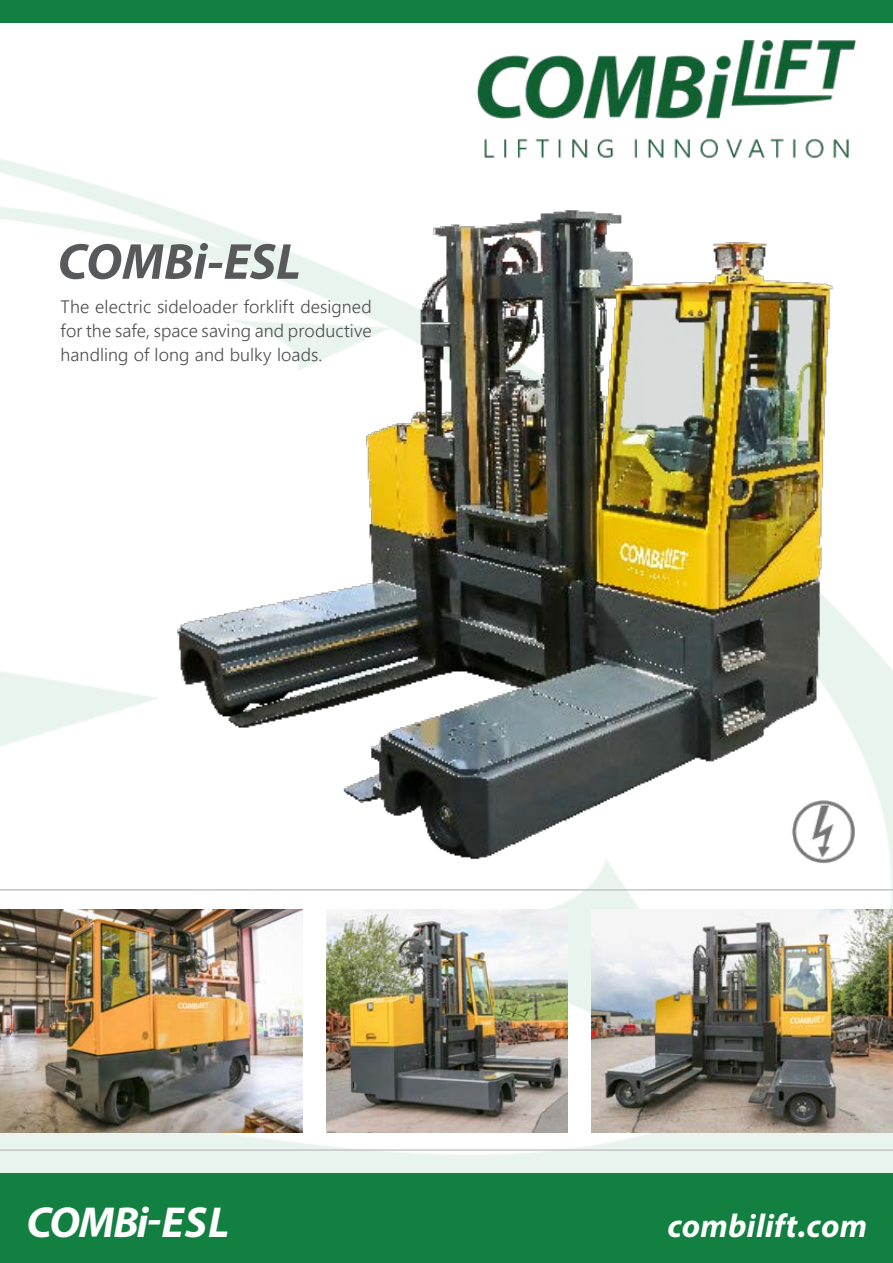
<style>
.page{position:relative;width:893px;height:1263px;background:#fff}
.page>*{position:absolute;margin:0;border:0;box-sizing:border-box;transform-origin:0 0}
.t1{font:italic 700 51px "Myriad Pro";color:#58595b}
.t2{font:italic 700 43.5px "Myriad Pro";letter-spacing:-.03em;color:#fff}
.t3{font:italic 700 33px "Myriad Pro";letter-spacing:.01em;color:#fff}
.t4{font:300 18px/24px "Segoe UI";letter-spacing:.005em;color:#4d4d4f;text-align:justify}
</style>
<div class="page">
<img style="left:0;top:159px;width:893px;height:1014px">
<div style="left:0;top:1173px;width:893px;height:90px;background:#128040"></div>
<div style="left:0;top:0;width:893px;height:23px;background:#128040"></div>
<img style="left:132px;top:165px;width:747px;height:737px">
<img style="left:769px;top:772px;width:97px;height:117px">
<img style="left:463px;top:40px;width:404px;height:135px">
<hr style="left:0;top:889px;width:893px;height:2px;background:#c4c5c7">
<hr style="left:0;top:1149px;width:893px;height:2px;background:#c4c5c7">
<img style="left:327px;top:909px;width:240px;height:224px">
<img style="left:0;top:909px;width:302px;height:224px">
<img style="left:591px;top:909px;width:302px;height:224px">
<h1 class="t1" style="left:58px;top:228px;width:245px">COMBi-ESL</h1>
<p class="t4" style="left:61px;top:293px;width:313px">The electric sideloader forklift designed for the safe, space saving and productive handling of long and bulky loads.</p>
<h2 class="t2" style="left:27px;top:1194px;width:204px">COMBi-ESL</h2>
<h3 class="t3" style="left:667px;top:1204px;width:201px">combilift.com</h3>
</div>
